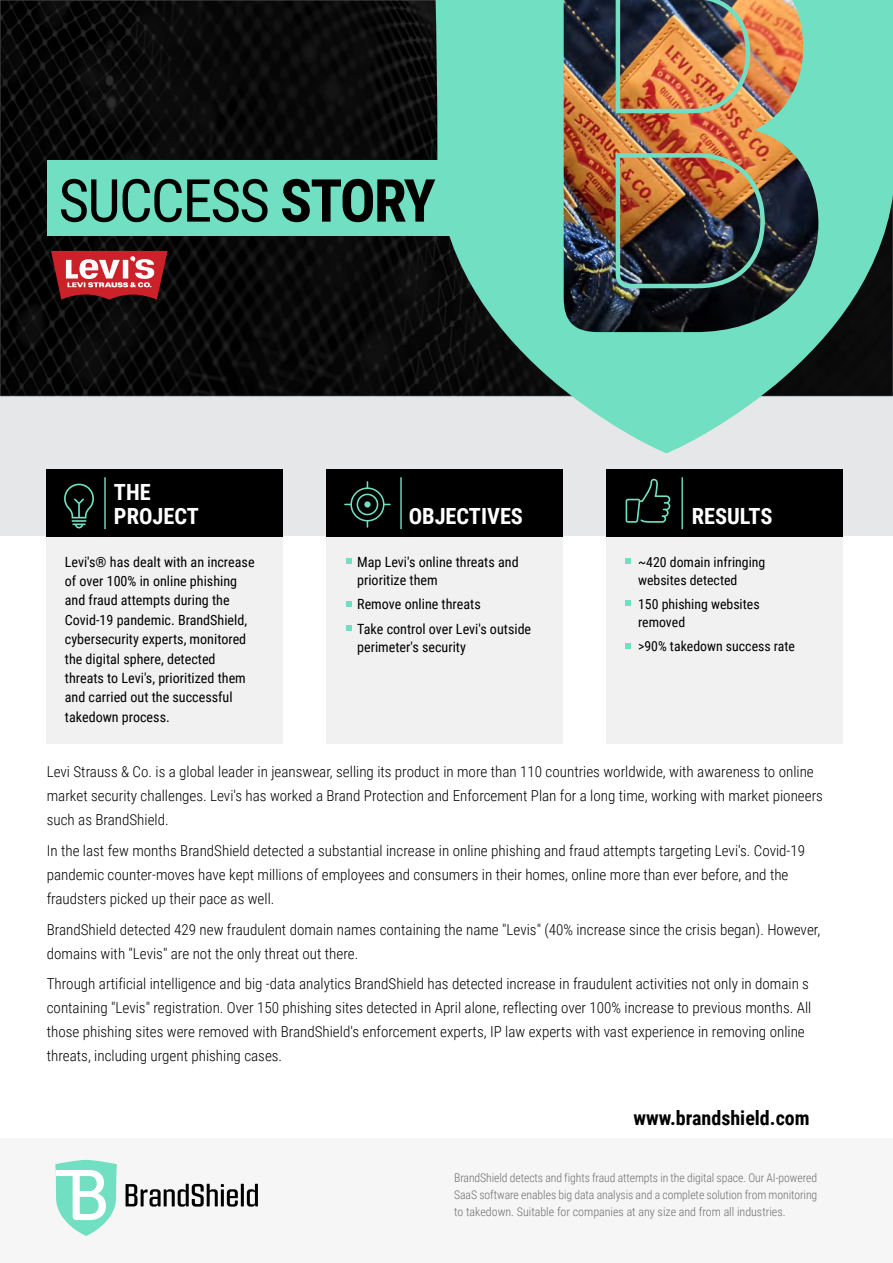
<style>
.page{position:relative;width:893px;height:1263px;background:#fff}
.page>*{position:absolute;margin:0;border:0;box-sizing:border-box;transform-origin:0 0}
.t1{font:59.25px "Roboto Condensed";letter-spacing:-.03em;color:#000}
.t2{font:700 22.35px/24px "Roboto Condensed";color:#fff}
.t3{font:700 19.95px "Roboto Condensed";color:#000}
.t4{font:300 15px/24.2px "Roboto Condensed";color:#000}
.t5{font:14.1px/19.4px "Roboto Condensed";color:#000}
.t6{font:13.8px/18px "Roboto Condensed";color:#000}
.t7{font:300 12px/16.8px "Roboto Condensed";color:#6d6e71;text-align:justify}
.s1{font-weight:700}
</style>
<div class="page">
<img style="left:2px;top:2px;width:429px;height:391px">
<div style="left:0;top:393px;width:893px;height:143px;background:#e6e7e8"></div>
<svg style="left:51px;top:251px;width:117px;height:51px"></svg>
<div style="left:47px;top:160px;width:429px;height:75px;background:#71dfc1"></div>
<svg style="left:431px;top:0;width:462px;height:453px;fill:#71dfc1"></svg>
<img style="left:597px;top:0;width:178px;height:305px">
<div style="left:47px;top:469px;width:236px;height:274px;background:#f1f1f2"></div>
<div style="left:47px;top:469px;width:236px;height:67px;background:#000"></div>
<svg style="left:64px;top:484px;width:30px;height:44px"></svg>
<hr style="left:104px;top:477px;width:2px;height:52px;background:#71dfc1">
<div style="left:607px;top:469px;width:236px;height:274px;background:#f1f1f2"></div>
<div style="left:607px;top:469px;width:236px;height:67px;background:#000"></div>
<hr style="left:681px;top:477px;width:2px;height:52px;background:#71dfc1">
<svg style="left:626px;top:479px;width:44px;height:44px"></svg>
<svg style="left:625px;top:558px;width:5px;height:5px"></svg>
<svg style="left:625px;top:601px;width:5px;height:5px"></svg>
<svg style="left:625px;top:643px;width:5px;height:5px"></svg>
<div style="left:327px;top:469px;width:236px;height:274px;background:#f1f1f2"></div>
<div style="left:327px;top:469px;width:236px;height:67px;background:#000"></div>
<svg style="left:344px;top:481px;width:47px;height:47px"></svg>
<hr style="left:400px;top:477px;width:2px;height:52px;background:#71dfc1">
<svg style="left:346px;top:558px;width:5px;height:5px"></svg>
<svg style="left:346px;top:601px;width:5px;height:5px"></svg>
<svg style="left:346px;top:626px;width:5px;height:5px"></svg>
<div style="left:0;top:1138px;width:893px;height:125px;background:#f6f6f6"></div>
<svg style="left:55px;top:1160px;width:62px;height:76px"></svg>
<svg style="left:126px;top:1184px;width:132px;height:22px"></svg>
<h1 class="t1" style="left:58px;top:159px;width:379px">SUCCESS <span class="s1">STORY</span></h1>
<h2 class="t2" style="left:114px;top:479px;width:86px">THE<br>PROJECT</h2>
<p class="t5" style="left:65px;top:551px;width:191px">Levis' ® has dealt with an increase of over 100% in online phishing and fraud attempts during the<br>Covid-19 pandemic. BrandShield, cybersecurity experts, monitored the digital sphere, detected threats to Levi ,s' prioritized them and carried out the successful takedown process.</p>
<h2 class="t2" style="left:409px;top:503px;width:116px">OBJECTIVES</h2>
<p class="t5" style="left:357px;top:552px;width:163px;line-height:18.3px">Map Levis' online threats and prioritize them</p>
<p class="t5" style="left:357px;top:592px;width:176px;line-height:24.3px">Remove online threats<br>Take control over Levis' outside</p>
<p class="t5" style="left:357px;top:637px;width:110px">perimeters' security</p>
<h2 class="t2" style="left:692px;top:503px;width:82px">RESULTS</h2>
<p class="t6" style="left:638px;top:553px;width:129px">~420 domain infringing websites detected</p>
<p class="t6" style="left:638px;top:595px;width:123px">150 phishing websites removed</p>
<p class="t6" style="left:638px;top:636px;width:158px">&gt;90% takedown success rate</p>
<p class="t4" style="left:47px;top:759px;width:778px">Levi Strauss &amp; Co is. a global leader in jeanswear, selling its product in more than 110 countries worldwide, with awareness to online market security challenges. Levis' has worked a Brand Protection and Enforcement Plan for a long time, working with market pioneers such as BrandShield.</p>
<p class="t4" style="left:47px;top:838px;width:760px">In the last few months BrandShield detected a substantial increase in online phishing and fraud attempts targeting Levi .s' Covid-19 pandemic counter-moves have kept millions of employees and consumers in their homes, online more than ever before, and the fraudsters picked up their pace as well.</p>
<p class="t4" style="left:47px;top:916px;width:775px">BrandShield detected 429 new fraudulent domain names containing the name "Levis" (40% increase since the crisis began .) However, domains with "Levis" are not the only threat out there.</p>
<p class="t4" style="left:47px;top:971px;width:766px">Through artificial intelligence and big -data analytics BrandShield has detected increase in fraudulent activities not only in domain s containing "Levis" registration. Over 150 phishing sites detected in April alone, reflecting over 100% increase to previous months. All those phishing sites were removed with BrandShields' enforcement experts IP, law experts with vast experience in removing online threats, including urgent phishing cases.</p>
<h3 class="t3" style="left:633px;top:1104px;width:178px">www.brandshield.com</h3>
<p class="t7" style="left:454px;top:1169px;width:365px">BrandShield detects and fights fraud attempts in the digital space. Our AI-powered SaaS software enables big data analysis and a complete solution from monitoring to takedown. Suitable for companies at any size and from all industries.</p>
</div>
